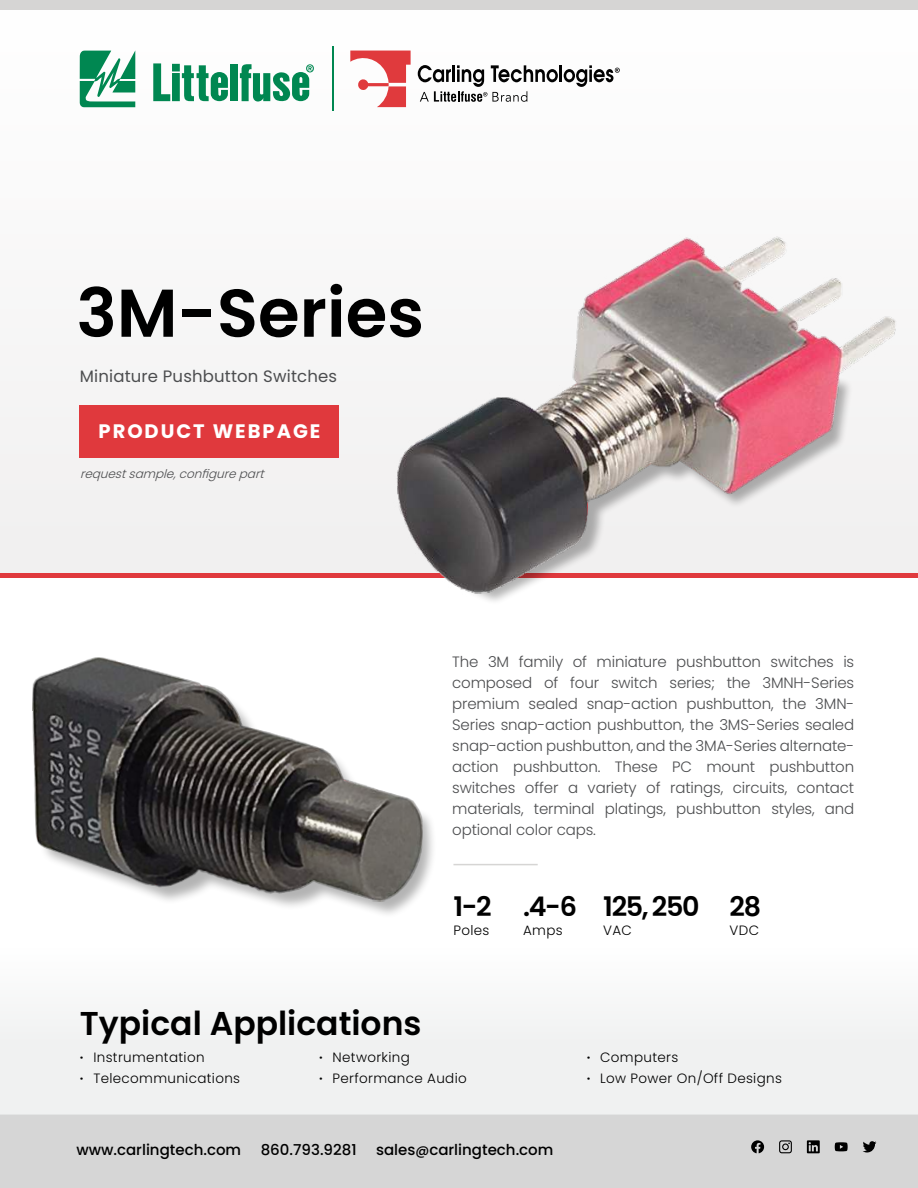
<style>
.page{position:relative;width:918px;height:1188px;background:#fff}
.page>*{position:absolute;margin:0;border:0;box-sizing:border-box;transform-origin:0 0}
.t1{font:600 67.5px "Poppins";color:#000}
.t2{font:600 33px "Poppins";color:#000}
.t3{font:600 27px "Poppins";letter-spacing:-.05em;color:#000}
.t4{font:700 19.5px "Poppins";letter-spacing:.1em;color:#fff}
.t5{font:16.5px "Poppins";letter-spacing:.01em;color:#4c4d4f}
.t6{font:300 15px/21px "Poppins";letter-spacing:-.01em;color:#4c4d4f;text-align:justify}
.t7{font:500 15px "Poppins";color:#000}
.t8{font:300 13.5px/21px "Poppins";letter-spacing:.025em;color:#000}
.t9{font:italic 300 12px "Poppins";color:#4c4d4f}
.s1{font-weight:600}
.s2{font-size:13.5px}
</style>
<div class="page">
<div style="left:0;top:9px;width:918px;height:564px;background:#faf9f9"></div>
<div style="left:0;top:573px;width:918px;height:5px;background:#e0393d"></div>
<div style="left:0;top:0;width:918px;height:9px;background:#d6d5d4"></div>
<div style="left:0;top:1115px;width:918px;height:73px;background:#d6d6d6"></div>
<div style="left:0;top:1014px;width:918px;height:101px;background:#f0f1f1"></div>
<svg style="left:807px;top:1140px;width:13px;height:13px"></svg>
<svg style="left:779px;top:1140px;width:13px;height:13px"></svg>
<svg style="left:751px;top:1140px;width:13px;height:13px"></svg>
<svg style="left:835px;top:1142px;width:13px;height:9px"></svg>
<svg style="left:863px;top:1141px;width:13px;height:12px"></svg>
<svg style="left:80px;top:50px;width:55px;height:57px"></svg>
<div style="left:230px;top:64px;width:7px;height:37px;background:#008751"></div>
<svg style="left:240px;top:64px;width:74px;height:38px"></svg>
<svg style="left:153px;top:63px;width:75px;height:38px"></svg>
<hr style="left:332px;top:47px;width:2px;height:64px;background:#008751">
<svg style="left:350px;top:51px;width:61px;height:56px"></svg>
<hr style="left:559px;top:65px;width:3px;height:17px;background:#020202">
<svg style="left:564px;top:65px;width:56px;height:22px"></svg>
<svg style="left:418px;top:65px;width:140px;height:37px"></svg>
<div style="left:80px;top:405px;width:259px;height:53px;background:#e0393d"></div>
<div style="left:37px;top:685px;width:400px;height:234px;background:#000;opacity:.3"></div>
<img style="left:32px;top:657px;width:394px;height:245px">
<img style="left:396px;top:236px;width:500px;height:364px">
<hr style="left:453px;top:864px;width:85px;height:1px;background:#d6d5d4">
<h1 class="t1" style="left:76px;top:273px;width:349px">3M-Series</h1>
<p class="t5" style="left:80px;top:366px;width:259px">Miniature Pushbutton Switches</p>
<h3 class="t4" style="left:99px;top:423px;width:223px">PRODUCT WEBPAGE</h3>
<p class="t9" style="left:80px;top:467px;width:190px">requestsample,con昀椀gurepart</p>
<h2 class="t2" style="left:80px;top:1004px;width:343px">Typical Applications</h2>
<p class="t6" style="left:452px;top:651px;width:404px">The 3M family of miniature pushbutton switches is composed of four switch series; the 3MNH-Series premium sealed snap-action pushbutton, the 3MN-Series snap-action pushbutton, the 3MS-Series sealed snap-action pushbutton, and the 3MA-Series alternate&shy;action pushbutton. These PC mount pushbutton switches offer a variety of ratings, circuits, contact materials, terminal platings, pushbutton styles, and optional color caps.</p>
<h3 class="t3" style="left:453px;top:890px;width:309px">1-2 .4-6 125, 250 28</h3>
<p class="t8" style="left:453px;top:920px;width:38px">Poles</p>
<p class="t8" style="left:523px;top:920px;width:41px">Amps</p>
<p class="t8" style="left:603px;top:920px;width:30px">VAC</p>
<p class="t8" style="left:730px;top:920px;width:31px">VDC</p>
<p class="t8" style="left:80px;top:1047px;width:162px"><span class="s1">∙</span> Instrumentation<br><span class="s1">∙</span> Telecommunications</p>
<p class="t8" style="left:319px;top:1047px;width:149px"><span class="s1">∙</span> Networking<br><span class="s1">∙</span> Performance Audio</p>
<p class="t8" style="left:587px;top:1047px;width:197px"><span class="s1">∙</span> Computers<br><span class="s1">∙</span> Low Power On/Off Designs</p>
<p class="t7" style="left:76px;top:1143px;width:166px">www.carlingtech.com</p>
<p class="t7" style="left:261px;top:1143px;width:97px">860.793.9281</p>
<p class="t7" style="left:376px;top:1143px;width:179px">sales<span class="s2">@</span>carlingtech.com</p>
</div>
